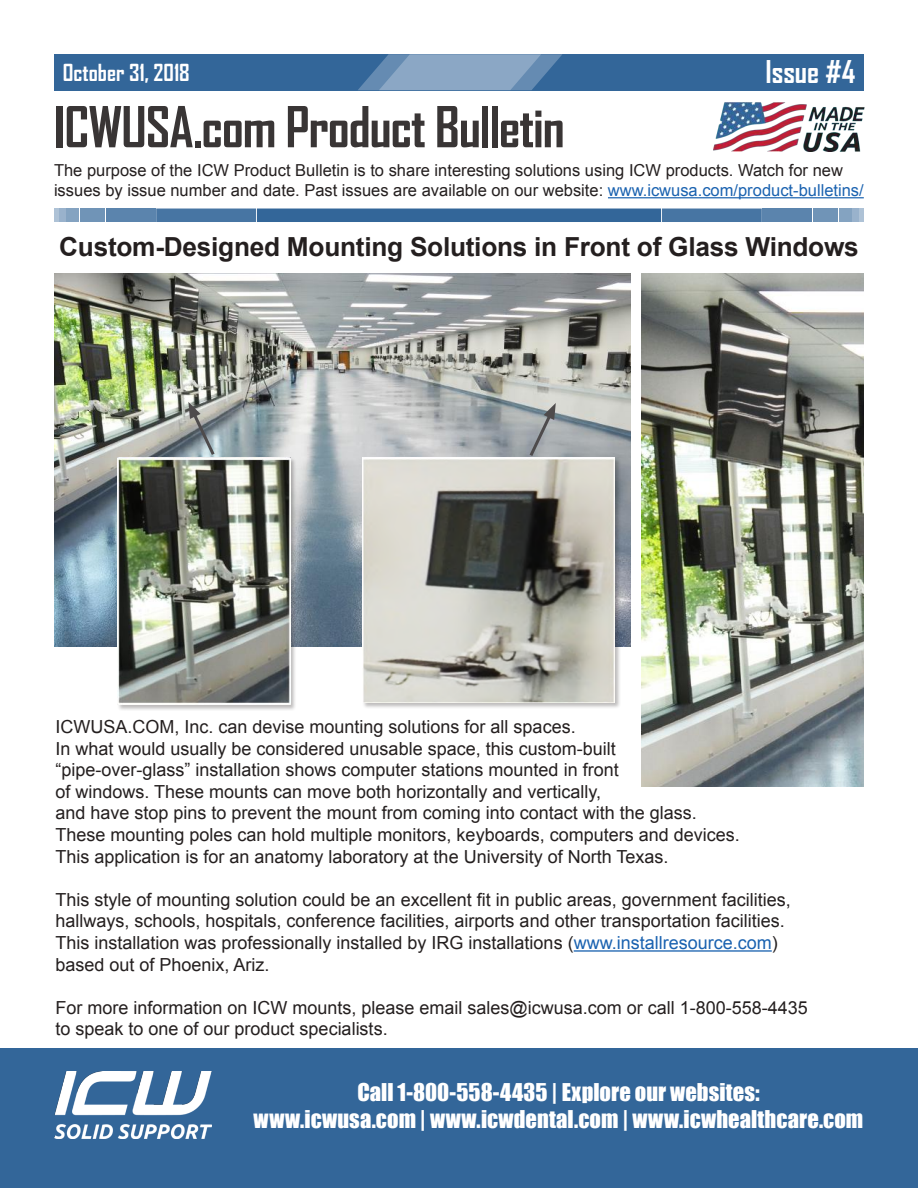
<style>
.page{position:relative;width:918px;height:1188px;background:#fff}
.page>*{position:absolute;margin:0;border:0;box-sizing:border-box;transform-origin:0 0}
.t1{font:700 54px "Agency FB";letter-spacing:-.02em;color:#393535}
.t2{font:700 30px "Agency FB";color:#fff}
.t3{font:700 26.25px "Arial";letter-spacing:-.01em;color:#241f1f}
.t4{font:22.5px/27px "Impact";color:#fff;text-align:center}
.t5{font:700 22.5px "Agency FB";color:#fff}
.t6{font:18px/21.6px "Arial";color:#241f1f}
.t7{font:16.5px/19.8px "Arial";color:#241f1f}
.s1{color:#1a62b0}
</style>
<div class="page">
<div style="left:763px;top:209px;width:49px;height:13px;background:#5b84ad"></div>
<div style="left:813px;top:209px;width:25px;height:13px;background:#7094b7"></div>
<div style="left:839px;top:209px;width:12px;height:13px;background:#84a3c1"></div>
<div style="left:852px;top:209px;width:7px;height:13px;background:#99b2cc"></div>
<div style="left:859px;top:209px;width:5px;height:13px;background:#aec2d6"></div>
<div style="left:106px;top:209px;width:49px;height:13px;background:#5b84ad"></div>
<svg style="left:156px;top:209px;width:606px;height:13px;background:#3a6b9c"></svg>
<div style="left:80px;top:209px;width:25px;height:13px;background:#7094b7"></div>
<div style="left:67px;top:209px;width:12px;height:13px;background:#84a3c1"></div>
<div style="left:59px;top:209px;width:7px;height:13px;background:#99b2cc"></div>
<div style="left:54px;top:209px;width:5px;height:13px;background:#aec2d6"></div>
<div style="left:0;top:1048px;width:918px;height:140px;background:#369"></div>
<div style="left:54px;top:54px;width:810px;height:36px;background:#369"></div>
<hr style="left:608px;top:197px;width:256px;height:1px;background:#1a62b0">
<img style="left:54px;top:1072px;width:158px;height:67px">
<img style="left:713px;top:102px;width:152px;height:49px">
<svg style="left:358px;top:54px;width:204px;height:36px;background:#7597ba"></svg>
<hr style="left:574px;top:950px;width:198px;height:2px;background:#1a62b0">
<img style="left:642px;top:274px;width:222px;height:513px">
<img style="left:54px;top:274px;width:577px;height:373px">
<div style="left:117px;top:458px;width:180px;height:253px;background:#241f1f;opacity:.3"></div>
<img style="left:118px;top:458px;width:172px;height:246px">
<div style="left:363px;top:458px;width:259px;height:251px;background:#241f1f;opacity:.3"></div>
<img style="left:363px;top:458px;width:252px;height:244px">
<svg style="left:188px;top:402px;width:29px;height:56px;background:#92999b"></svg>
<svg style="left:527px;top:403px;width:29px;height:56px;background:#9ea3a6"></svg>
<p class="t5" style="left:63px;top:58px;width:128px">October 31, 2018</p>
<h2 class="t2" style="left:765px;top:53px;width:91px">Issue #4</h2>
<h1 class="t1" style="left:54px;top:93px;width:512px">ICWUSA.com Product Bulletin</h1>
<p class="t7" style="left:54px;top:161px;width:811px">The purpose of the ICW Product Bulletin is to share interesting solutions using ICW products. Watch for new issues by issue number and date. Past issues are available on our website: <span class="s1">www.icwusa.com/product-bulletins/</span></p>
<h3 class="t3" style="left:59px;top:229px;width:801px">Custom-Designed Mounting Solutions in Front of Glass Windows</h3>
<p class="t6" style="left:56px;top:716px;width:686px">ICWUSA.COM, Inc. can devise mounting solutions for all spaces.<br>In what would usually be considered unusable space, this custom-built “pipe-over-glass” installation shows computer stations mounted in front<br>of windows. These mounts can move both horizontally and vertically,<br>and have stop pins to prevent the mount from coming into contact with the glass.<br>These mounting poles can hold multiple monitors, keyboards, computers and devices.<br>This application is for an anatomy laboratory at the University of North Texas.</p>
<p class="t6" style="left:56px;top:889px;width:737px">This style of mounting solution could be an excellent fit in public areas, government facilities, hallways, schools, hospitals, conference facilities, airports and other transportation facilities.<br>This installation was professionally installed by IRG installations (<span class="s1">www.installresource.com</span>) based out of Phoenix, Ariz.</p>
<p class="t6" style="left:56px;top:997px;width:754px">For more information on ICW mounts, please email sales@icwusa.com or call 1-800-558-4435 to speak to one of our product specialists.</p>
<p class="t4" style="left:254px;top:1078px;width:611px">Call 1-800-558-4435 | Explore our websites:<br>www.icwusa.com | www.icwdental.com | www.icwhealthcare.com</p>
</div>
